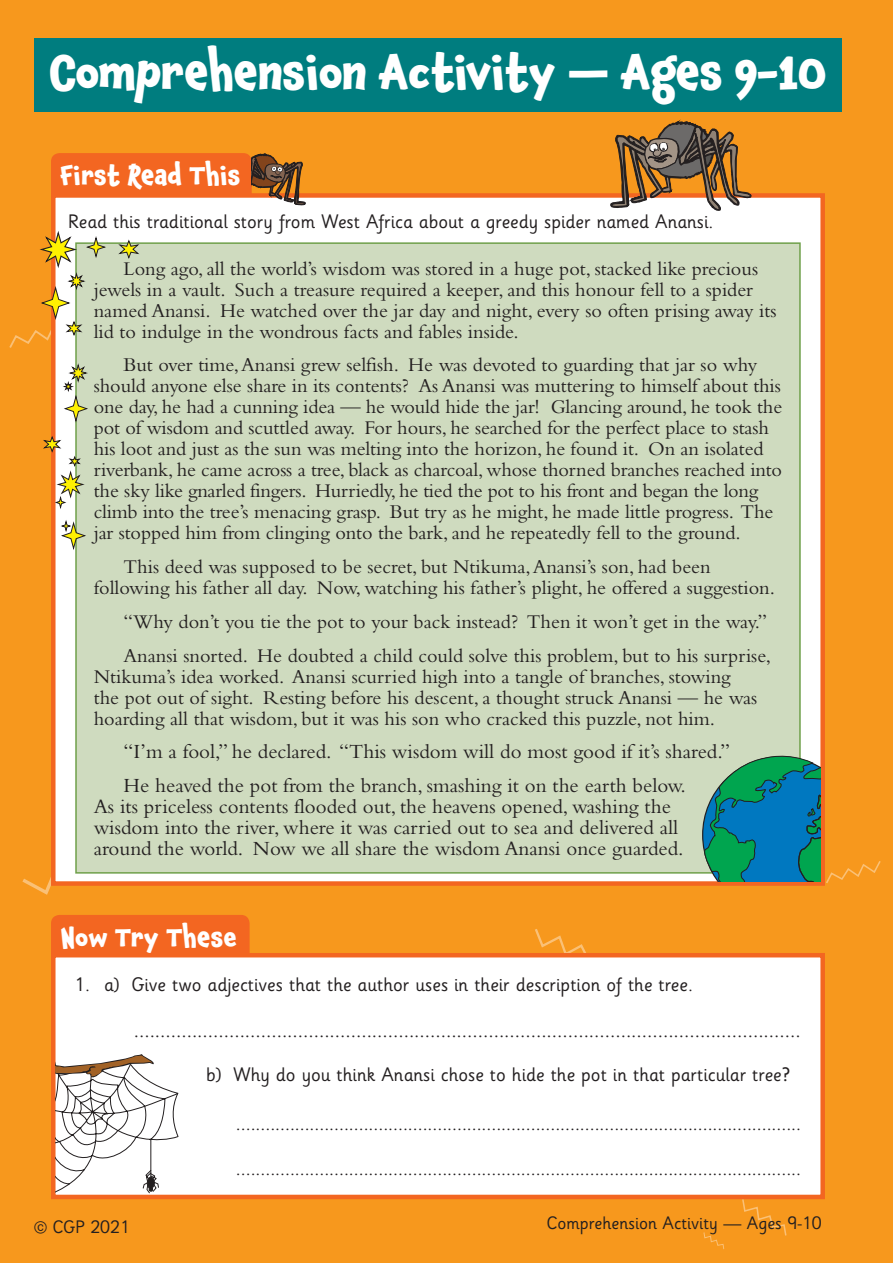
<style>
.page{position:relative;width:893px;height:1263px;background:#f7981d}
.page>*{position:absolute;margin:0;border:0;box-sizing:border-box;transform-origin:0 0}
.t1{font:700 46.5px "Chaloops";color:#fff}
.t2{font:700 25.5px "Chaloops";letter-spacing:.01em;color:#fff}
.t3{font:21px/21px "Bembo Std";color:#231f20}
.t4{font:20.25px/21px "Bembo Std";color:#231f20}
.t5{font:19.5px "Sassoon Infant Std";color:#231f20}
.t6{font:18px "Sassoon Infant Std";color:#231f20}
</style>
<div class="page">
<svg style="left:741px;top:1199px;width:47px;height:37px"></svg>
<svg style="left:703px;top:1232px;width:22px;height:17px"></svg>
<svg style="left:22px;top:877px;width:29px;height:18px"></svg>
<svg style="left:535px;top:929px;width:51px;height:24px"></svg>
<div style="left:34px;top:38px;width:808px;height:74px;background:#007d7f"></div>
<div style="left:51px;top:193px;width:774px;height:693px;background:#fff;border:4px solid #f36621"></div>
<div style="left:51px;top:915px;width:199px;height:38px;background:#f36621"></div>
<div style="left:51px;top:953px;width:774px;height:246px;background:#fff;border:4px solid #f36621"></div>
<div style="left:76px;top:243px;width:724px;height:630px;background:#cfdbbf"></div>
<svg style="left:56px;top:1054px;width:151px;height:141px"></svg>
<svg style="left:610px;top:120px;width:141px;height:91px"></svg>
<svg style="left:676px;top:755px;width:205px;height:129px"></svg>
<svg style="left:51px;top:153px;width:255px;height:54px"></svg>
<svg style="left:117px;top:239px;width:24px;height:20px"></svg>
<svg style="left:9px;top:231px;width:97px;height:118px"></svg>
<svg style="left:61px;top:521px;width:25px;height:30px"></svg>
<svg style="left:43px;top:435px;width:42px;height:73px"></svg>
<svg style="left:63px;top:364px;width:25px;height:59px"></svg>
<h1 class="t1" style="left:49px;top:33px;width:779px">Comprehension Activity — Ages 9-10</h1>
<p class="t2" style="left:60px;top:154px;width:181px">First Read This</p>
<p class="t5" style="left:68px;top:210px;width:647px">Read this traditional story from West Africa about a greedy spider named Anansi.</p>
<p class="t4" style="left:94px;top:257px;width:684px;text-indent:30px">Long ago, all the world’s wisdom was stored in a huge pot, stacked like precious jewels in a vault. Such a treasure required a keeper, and this honour fell to a spider named Anansi. He watched over the jar day and night, every so often prising away its lid to indulge in the wondrous facts and fables inside.</p>
<p class="t4" style="left:94px;top:354px;width:690px;text-indent:30px">But over time, Anansi grew selfish. He was devoted to guarding that jar so why should anyone else share in its contents? As Anansi was muttering to himself about this one day, he had a cunning idea — he would hide the jar! Glancing around, he took the pot of wisdom and scuttled away. For hours, he searched for the perfect place to stash his loot and just as the sun was melting into the horizon, he found it. On an isolated riverbank, he came across a tree, black as charcoal, whose thorned branches reached into the sky like gnarled fingers. Hurriedly, he tied the pot to his front and began the long climb into the tree’s menacing grasp. But try as he might, he made little progress. The jar stopped him from clinging onto the bark, and he repeatedly fell to the ground.</p>
<p class="t4" style="left:94px;top:556px;width:683px;text-indent:30px">This deed was supposed to be secret, but Ntikuma, Anansi’s son, had been following his father all day. Now, watching his father’s plight, he offered a suggestion.</p>
<p class="t4" style="left:124px;top:604px;width:649px;line-height:33.8px">“Why don’t you tie the pot to your back instead? Then it won’t get in the way.”<br>Anansi snorted. He doubted a child could solve this problem, but to his surprise,</p>
<p class="t4" style="left:94px;top:665px;width:665px">Ntikuma’s idea worked. Anansi scurried high into a tangle of branches, stowing the pot out of sight. Resting before his descent, a thought struck Anansi — he was hoarding all that wisdom, but it was his son who cracked this puzzle, not him.</p>
<p class="t3" style="left:124px;top:734px;width:608px;line-height:33.8px">“I’m a fool,” he declared. “This wisdom will do most good if it’s shared.”<br>He heaved the pot from the branch, smashing it on the earth below.</p>
<p class="t3" style="left:94px;top:796px;width:591px">As its priceless contents flooded out, the heavens opened, washing the wisdom into the river, where it was carried out to sea and delivered all around the world. Now we all share the wisdom Anansi once guarded.</p>
<p class="t2" style="left:60px;top:916px;width:178px">Now Try These</p>
<p class="t5" style="left:74px;top:972px;width:620px">1. a) Give two adjectives that the author uses in their description of the tree.</p>
<p class="t5" style="left:206px;top:1062px;width:586px">b) Why do you think Anansi chose to hide the pot in that particular tree?</p>
<p class="t5" style="left:236px;top:1112px;width:567px">...................................................................................................................</p>
<p class="t6" style="left:34px;top:1216px;width:97px">© CGP 2021</p>
<p class="t5" style="left:236px;top:1156px;width:567px">...................................................................................................................</p>
<p class="t6" style="left:546px;top:1212px;width:277px">Comprehension Activity — Ages 9-10</p>
</div>
